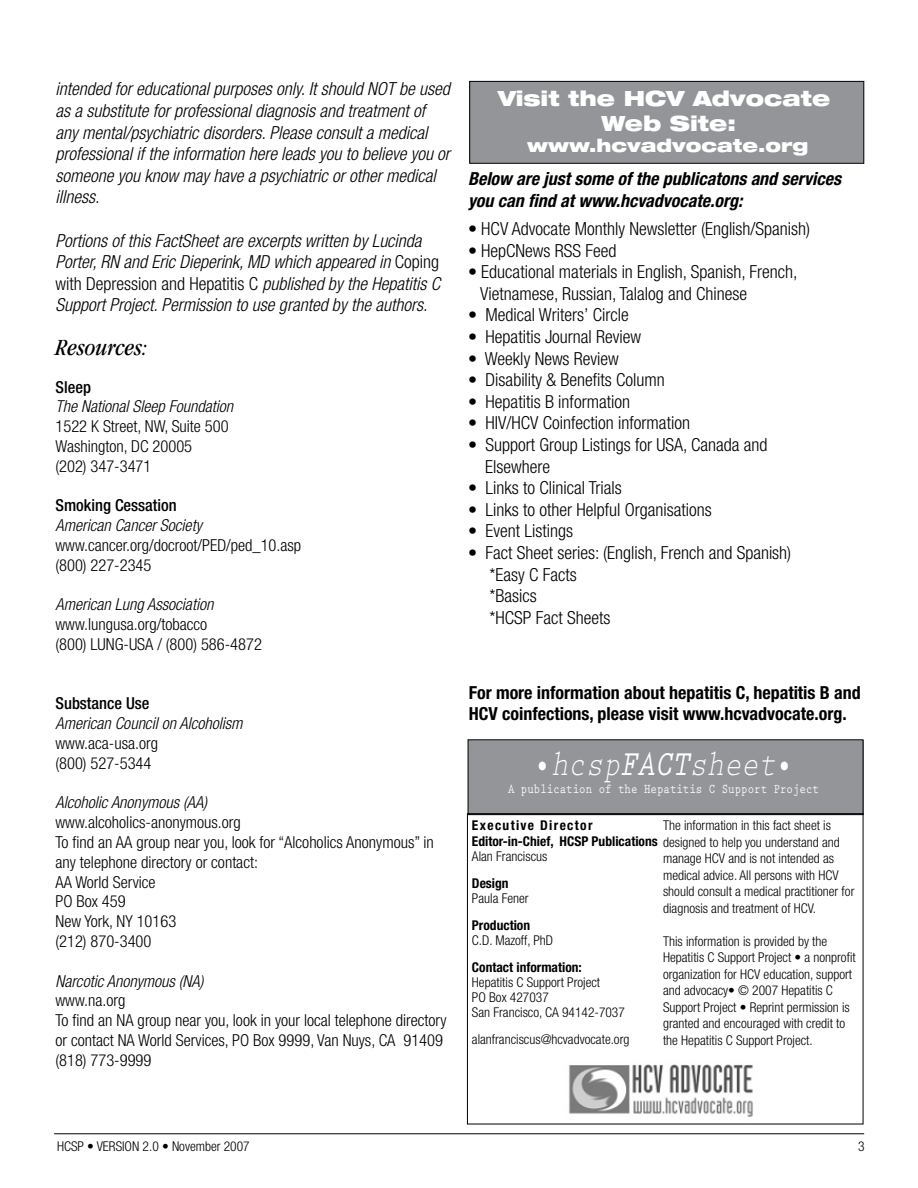
<style>
.page{position:relative;width:918px;height:1188px;background:#fff}
.page>*{position:absolute;margin:0;border:0;box-sizing:border-box;transform-origin:0 0}
.t1{font:italic 36px "Prestige Elite";color:#fff;scale:.8 1}
.t2{font:italic condensed 24px "Garamond";color:#000}
.t3{font:900 expanded 21px/25.2px "Helvetica Neue";color:#fff;text-align:center}
.t4{font:300 condensed 18px/21.6px "Helvetica Neue";color:#000}
.t5{font:italic 300 condensed 18px/21.6px "Helvetica Neue";color:#000}
.t6{font:700 condensed 18px/21.6px "Helvetica Neue";color:#000}
.t7{font:italic 700 condensed 18px/21.6px "Helvetica Neue";color:#000}
.t8{font:900 expanded 18px "Helvetica Neue";color:#fff}
.t9{font:300 condensed 16.5px/19.8px "Helvetica Neue";color:#000}
.t10{font:italic 300 condensed 16.5px "Helvetica Neue";color:#000}
.t11{font:500 condensed 16.5px "Helvetica Neue";color:#000}
.t12{font:300 condensed 13.5px/16.5px "Helvetica Neue";color:#000}
.t13{font:700 condensed 13.5px/15.6px "Helvetica Neue";color:#000}
.t14{font:700 13.5px "Prestige Elite";color:#fff;scale:.8 1}
.s1{font-style:normal}
.s2{font-weight:700}
.s3{font-weight:300}
</style>
<div class="page">
<hr style="left:54px;top:1133px;width:810px;height:1px;background:#000">
<div style="left:470px;top:81px;width:394px;height:82px;background:#939598"></div>
<div style="left:470px;top:81px;width:394px;height:83px;border:1px solid #000"></div>
<div style="left:468px;top:740px;width:395px;height:75px;background:#939598"></div>
<div style="left:467px;top:813px;width:396px;height:311px;border:1px solid #000"></div>
<img style="left:569px;top:1064px;width:184px;height:53px">
<p class="t5" style="left:56px;top:78px;width:396px">intended for educational purposes only. It should NOT be used as a substitute for professional diagnosis and treatment of any mental/psychiatric disorders. Please consult a medical professional if the information here leads you to believe you or someone you know may have a psychiatric or other medical illness.</p>
<p class="t5" style="left:56px;top:229px;width:386px">Portions of this FactSheet are excerpts written by Lucinda Porter, RN and Eric Dieperink, MD which appeared in <span class="s1">Coping with Depression and Hepatitis C</span> published by the Hepatitis C Support Project. Permission to use granted by the authors.</p>
<h2 class="t2" style="left:56px;top:334px;width:93px">Resources:</h2>
<p class="t11" style="left:56px;top:377px;width:37px">Sleep</p>
<p class="t10" style="left:56px;top:397px;width:179px">The National Sleep Foundation</p>
<p class="t9" style="left:56px;top:416px;width:175px">1 522 K Street, NW, Suite 500<br>Washington, DC 20005<br>(202) 347-3471</p>
<p class="t11" style="left:56px;top:496px;width:123px">Smoking Cessation</p>
<p class="t10" style="left:56px;top:516px;width:148px">American Cancer Society</p>
<p class="t9" style="left:55px;top:535px;width:247px">www.cancer.org/docroot/PED/ped_1 0.asp (800) 227-2345</p>
<p class="t10" style="left:56px;top:595px;width:159px">American Lung Association</p>
<p class="t9" style="left:56px;top:614px;width:208px">www.lungusa.org/tobacco<br>(800) LUNG-USA / (800) 586-4872</p>
<p class="t11" style="left:56px;top:694px;width:96px">Substance Use</p>
<p class="t10" style="left:56px;top:714px;width:189px">American Council on Alcoholism</p>
<p class="t9" style="left:56px;top:733px;width:104px">www.aca-usa.org (800) 527-5344</p>
<p class="t10" style="left:56px;top:793px;width:153px">Alcoholic Anonymous (AA)</p>
<p class="t9" style="left:56px;top:812px;width:380px">www.alcoholics-anonymous.org<br>To find an AA group near you, look for “Alcoholics Anonymous” in any telephone directory or contact:<br>AA World Service<br>PO Box 459<br>New York, NY 1 01 63<br>(21 2) 870-3400</p>
<p class="t10" style="left:56px;top:971px;width:149px">Narcotic Anonymous (NA)</p>
<p class="t9" style="left:56px;top:991px;width:393px">www.na.org<br>To find an NA group near you, look in your local telephone directory or contact NA World Services, PO Box 9999, Van Nuys, CA 91 409 (81 8) 773-9999</p>
<h3 class="t3" style="left:498px;top:85px;width:334px">Visit the HCV Advocate<br>Web Site:</h3>
<h3 class="t8" style="left:527px;top:134px;width:283px">www.hcvadvocate.org</h3>
<h3 class="t7" style="left:468px;top:168px;width:375px">Below are just some of the publicatons and services you can find at www.hcvadvocate.org:</h3>
<h3 class="t4" style="left:468px;top:218px;width:344px">• HCV Advocate Monthly Newsletter (English/Spanish)</h3>
<h3 class="t4" style="left:468px;top:239px;width:150px">• HepCNews RSS Feed</h3>
<h3 class="t4" style="left:480px;top:261px;width:319px;text-indent:-12px">• Educational materials in English, Spanish, French,<br>Vietnamese, Russian, Talalog and Chinese</h3>
<h3 class="t4" style="left:468px;top:304px;width:162px">• Medical Writers’ Circle</h3>
<h3 class="t4" style="left:468px;top:326px;width:175px">• Hepatitis Journal Review</h3>
<h3 class="t4" style="left:468px;top:347px;width:152px">• Weekly News Review</h3>
<h3 class="t4" style="left:468px;top:369px;width:198px">• Disability &amp; Benefits Column</h3>
<h3 class="t4" style="left:468px;top:390px;width:164px">• Hepatitis B information</h3>
<h3 class="t4" style="left:468px;top:412px;width:223px">• HIV/HCV Coinfection information</h3>
<h3 class="t4" style="left:485px;top:434px;width:284px;text-indent:-17px">• Support Group Listings for USA, Canada and<br>Elsewhere</h3>
<h3 class="t4" style="left:468px;top:477px;width:155px">• Links to Clinical Trials</h3>
<h3 class="t4" style="left:468px;top:498px;width:245px">• Links to other Helpful Organisations</h3>
<h3 class="t4" style="left:468px;top:520px;width:107px">• Event Listings</h3>
<h3 class="t4" style="left:490px;top:542px;width:303px;text-indent:-22px">• Fact Sheet series: (English, French and Spanish) *Easy C Facts<br>*Basics<br>*HCSP Fact Sheets</h3>
<h3 class="t6" style="left:469px;top:681px;width:394px">For more information about hepatitis C, hepatitis B and<br>HCV coinfections, please visit www.hcvadvocate.org.</h3>
<h1 class="t1" style="left:534px;top:744px;width:325px">•hcsp<span class="s2">FACT</span>sheet•</h1>
<p class="t14" style="left:508px;top:781px;width:390px">A publication of the Hepatitis C Support Project</p>
<p class="t13" style="left:472px;top:817px;width:369px">Executive Director<br>Editor-in-Chief, HCSP Publications <span class="s3">designed to help you understand and<br>Alan Franciscus</span></p>
<p class="t13" style="left:472px;top:875px;width:38px">Design</p>
<p class="t12" style="left:472px;top:890px;width:58px">Paula Fener</p>
<p class="t13" style="left:472px;top:917px;width:60px">Production</p>
<p class="t12" style="left:472px;top:932px;width:83px">C.D. Mazoff, PhD</p>
<p class="t13" style="left:472px;top:959px;width:111px">Contact information:</p>
<p class="t12" style="left:472px;top:975px;width:154px;line-height:15px">Hepatitis C Support Project<br>PO Box 427037<br>San Francisco, CA 941 42-7037</p>
<p class="t12" style="left:472px;top:1031px;width:159px">alanfranciscus@hcvadvocate.org</p>
<p class="t12" style="left:663px;top:817px;width:169px">The information in this fact sheet is</p>
<p class="t12" style="left:663px;top:850px;width:193px">manage HCV and is not intended as medical advice. All persons with HCV should consult a medical practitioner for diagnosis and treatment of HCV.</p>
<p class="t12" style="left:663px;top:933px;width:194px">This information is provided by the Hepatitis C Support Project • a nonprofit organization for HCV education, support and advocacy• © 2007 Hepatitis C Support Project • Reprint permission is granted and encouraged with credit to the Hepatitis C Support Project.</p>
<p class="t12" style="left:57px;top:1138px;width:194px">HCSP • VERSION 2.0 • November 2007</p>
</div>
